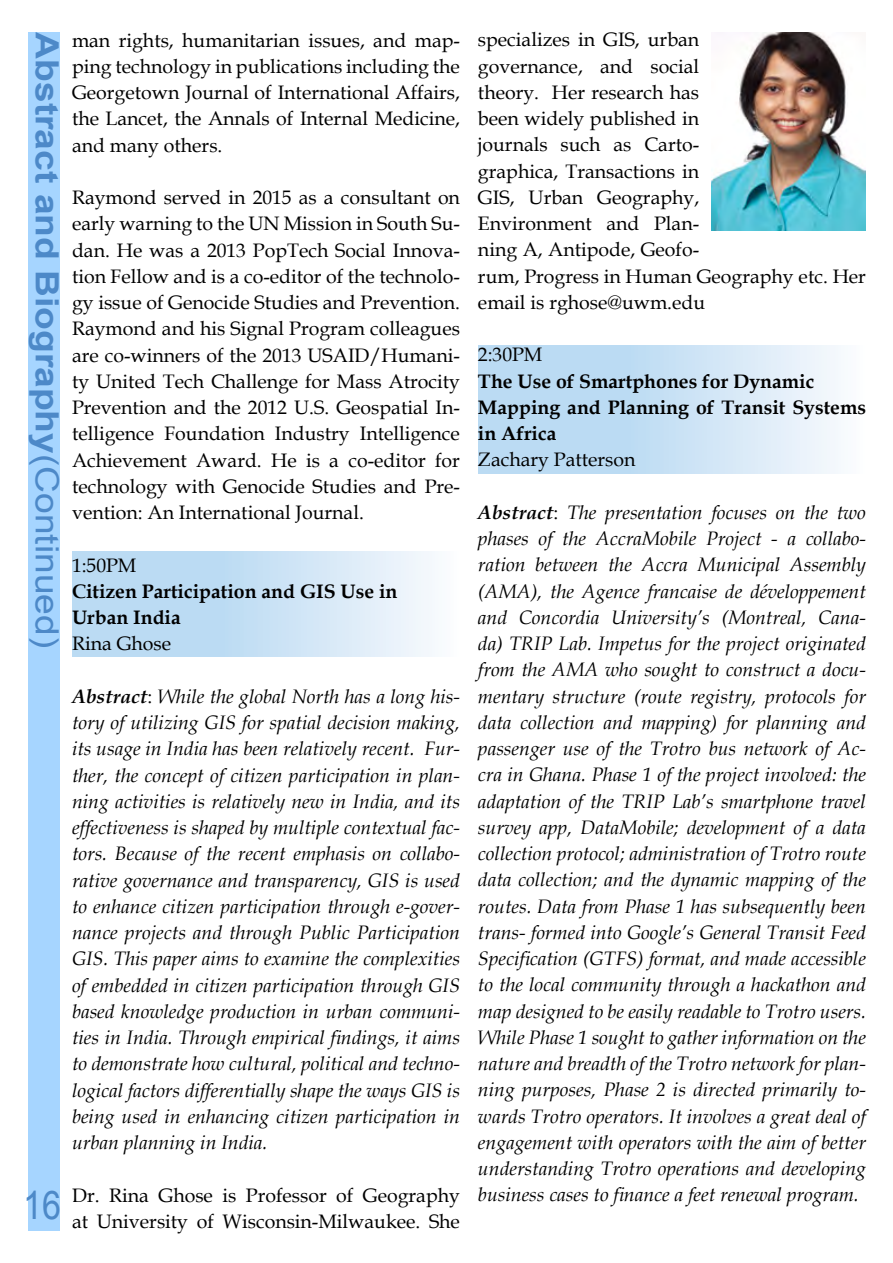
<style>
.page{position:relative;width:893px;height:1263px;background:#fff}
.page>*{position:absolute;margin:0;border:0;box-sizing:border-box;transform-origin:0 0}
.t1{font:39.45px "Arial";color:#4d89c8;scale:.86 1}
.t2{font:700 32.1px "Arial";color:#4d89c8;scale:1.16 1}
.t3{font:italic 19.5px/26.2px "Book Antiqua";color:#000;text-align:justify}
.t4{font:19.5px/26.2px "Book Antiqua";color:#000;text-align:justify}
.t5{font:700 19.5px/26.2px "Book Antiqua";color:#000}
.s1{font-weight:400}
.s2{font-weight:700}
.s3{font-style:normal}
</style>
<div class="page">
<div style="left:478px;top:345px;width:388px;height:129px;background:linear-gradient(to right,#abd3f0,#f2f7fc)"></div>
<div style="left:72px;top:552px;width:388px;height:104px;background:linear-gradient(to right,#abd3f0,#f2f7fc)"></div>
<div style="left:28px;top:32px;width:32px;height:1198px;background:#a6d5ff"></div>
<img style="left:711px;top:32px;width:155px;height:198px">
<h2 class="t2" style="left:68px;top:32px;width:532px;rotate:90deg">Abstract and Biography<span class="s1">(Continued)</span></h2>
<h1 class="t1" style="left:23px;top:1180px;width:46px">16</h1>
<p class="t4" style="left:72px;top:26px;width:389px">man rights, humanitarian issues, and map&shy;ping technology in publications including the Georgetown Journal of International Affairs, the Lancet, the Annals of Internal Medicine, and many others.</p>
<p class="t4" style="left:72px;top:184px;width:389px">Raymond served in 2015 as a consultant on early warning to the UN Mission in South Su&shy;dan. He was a 2013 PopTech Social Innova&shy;tion Fellow and is a co-editor of the technolo&shy;gy issue of Genocide Studies and Prevention.<br>Raymond and his Signal Program colleagues are co-winners of the 2013 USAID/Humani&shy;ty United Tech Challenge for Mass Atrocity Prevention and the 2012 U.S. Geospatial In&shy;telligence Foundation Industry Intelligence Achievement Award. He is a co-editor for technology with Genocide Studies and Pre&shy;vention: An International Journal.</p>
<p class="t4" style="left:72px;top:551px;width:66px">1:50PM</p>
<p class="t5" style="left:72px;top:578px;width:327px">Citizen Participation and GIS Use in<br>Urban India</p>
<p class="t4" style="left:72px;top:630px;width:101px">Rina Ghose</p>
<p class="t3" style="left:72px;top:682px;width:389px"><span class="s2">Abstract</span><span class="s3">:</span> While the global North has a long his&shy;tory of utilizing GIS for spatial decision making, its usage in India has been relatively recent. Fur&shy;ther, the concept of citizen participation in plan&shy;ning activities is relatively new in India, and its effectiveness is shaped by multiple contextual fac&shy;tors. Because of the recent emphasis on collabo&shy;rative governance and transparency, GIS is used to enhance citizen participation through e-gover&shy;nance projects and through Public Participation GIS. This paper aims to examine the complexities of embedded in citizen participation through GIS based knowledge production in urban communi&shy;ties in India. Through empirical findings, it aims to demonstrate how cultural, political and techno&shy;logical factors differentially shape the ways GIS is being used in enhancing citizen participation in urban planning in India.</p>
<p class="t4" style="left:72px;top:1181px;width:389px">Dr. Rina Ghose is Professor of Geography at University of Wisconsin-Milwaukee. She</p>
<p class="t4" style="left:478px;top:26px;width:389px;text-align:left">specializes in GIS, urban<br>governance, and social<br>theory. Her research has<br>been widely published in<br>journals such as Carto-<br>graphica, Transactions in<br>GIS, Urban Geography,<br>Environment and Plan-<br>ning A, Antipode, Geofo-<br>rum, Progress in Human Geography etc. Her email is rghose@uwm.edu</p>
<p class="t4" style="left:478px;top:341px;width:66px">2:30PM</p>
<p class="t5" style="left:478px;top:368px;width:389px">The Use of Smartphones for Dynamic<br>Mapping and Planning of Transit Systems in Africa</p>
<p class="t4" style="left:478px;top:446px;width:159px">Zachary Patterson</p>
<p class="t3" style="left:478px;top:499px;width:389px"><span class="s2">Abstract</span><span class="s3">:</span> The presentation focuses on the two phases of the AccraMobile Project - a collabo&shy;ration between the Accra Municipal Assembly (AMA), the Agence francaise de développement and Concordia University’s (Montreal, Cana&shy;da) TRIP Lab. Impetus for the project originated from the AMA who sought to construct a docu&shy;mentary structure (route registry, protocols for data collection and mapping) for planning and passenger use of the Trotro bus network of Ac&shy;cra in Ghana. Phase 1 of the project involved: the adaptation of the TRIP Lab’s smartphone travel survey app, DataMobile; development of a data collection protocol; administration of Trotro route data collection; and the dynamic mapping of the routes. Data from Phase 1 has subsequently been trans- formed into Google’s General Transit Feed Specification (GTFS) format, and made accessible to the local community through a hackathon and map designed to be easily readable to Trotro users.<br>While Phase 1 sought to gather information on the nature and breadth of the Trotro network for plan&shy;ning purposes, Phase 2 is directed primarily to&shy;wards Trotro operators. It involves a great deal of engagement with operators with the aim of better understanding Trotro operations and developing business cases to finance a feet renewal program.</p>
</div>
